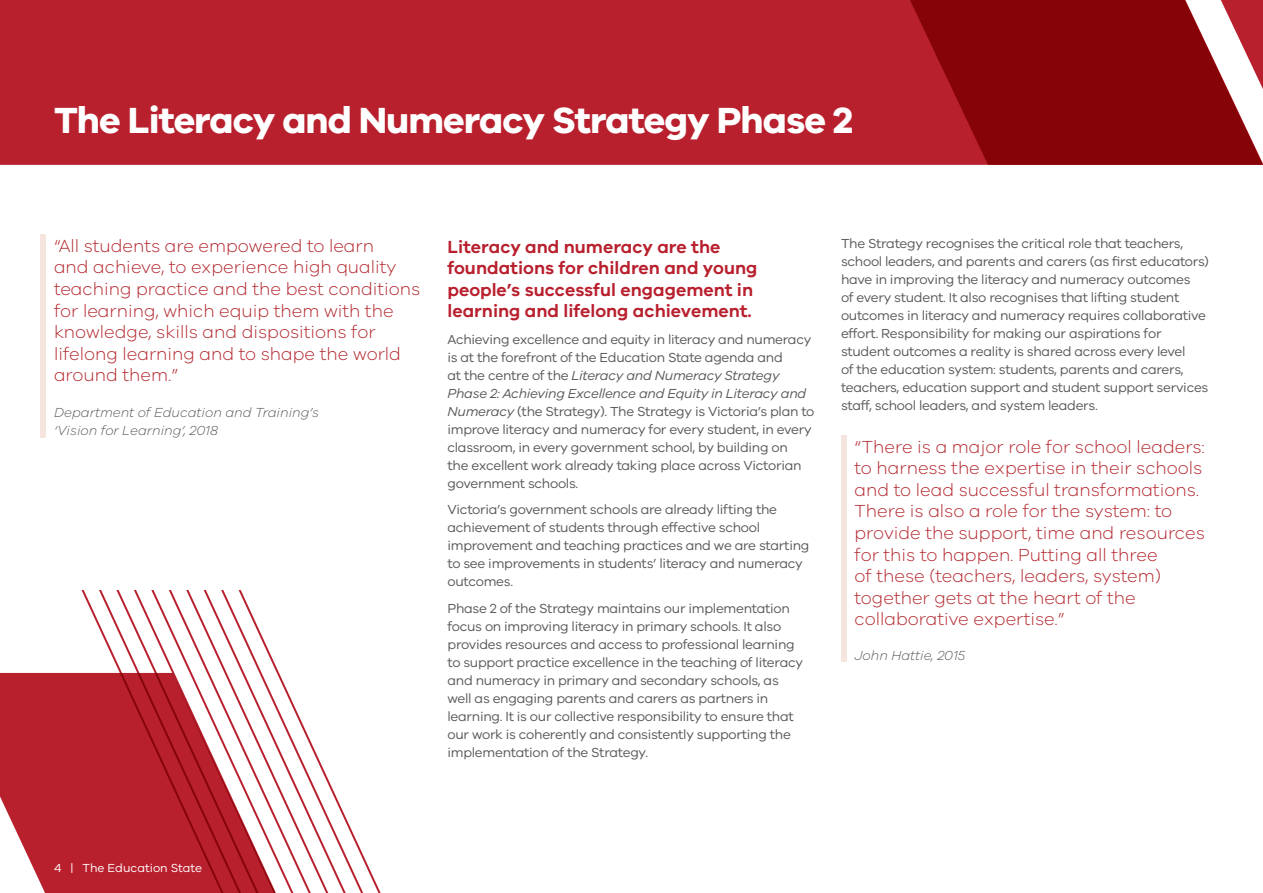
<style>
.page{position:relative;width:1263px;height:893px;background:#fff}
.page>*{position:absolute;margin:0;border:0;box-sizing:border-box;transform-origin:0 0}
.A_head{font:700 37.5px "VIC";letter-spacing:-.025em;color:#fff}
.SML_QUOTE{font:300 18px/21.6px "VIC";color:#b3262d}
.Body{font:600 18px/21.6px "VIC";color:#b9202e}
.Body-2{font:13.5px/18px "VIC";letter-spacing:-.02em;color:#57585a}
.Body-3{font:italic 300 13.5px/18px "VIC";color:#57585a}
.Body-4{font:12px "VIC";color:#fff}
.s1{font-style:italic}
</style>
<div class="page">
<svg style="left:0;top:673px;width:82px;height:220px;background:#c13b47"></svg>
<svg style="left:82px;top:590px;width:17px;height:303px;fill:#b9202e"></svg>
<svg style="left:99px;top:590px;width:17px;height:303px;fill:#b9202e"></svg>
<svg style="left:116px;top:590px;width:18px;height:303px;fill:#b9202e"></svg>
<svg style="left:134px;top:590px;width:17px;height:303px;fill:#b9202e"></svg>
<svg style="left:151px;top:590px;width:18px;height:303px;fill:#b9202e"></svg>
<svg style="left:169px;top:590px;width:17px;height:303px;fill:#b9202e"></svg>
<svg style="left:186px;top:590px;width:18px;height:303px;fill:#b9202e"></svg>
<svg style="left:204px;top:590px;width:17px;height:303px"></svg>
<svg style="left:221px;top:590px;width:18px;height:303px"></svg>
<svg style="left:239px;top:590px;width:142px;height:303px"></svg>
<div style="left:0;top:0;width:883px;height:165px;background:#b9202e"></div>
<svg style="left:883px;top:0;width:380px;height:165px;background:#981b20"></svg>
<div style="left:40px;top:235px;width:6px;height:203px;background:#f6e4de"></div>
<div style="left:841px;top:435px;width:5px;height:227px;background:#f6e4de"></div>
<p class="A_head" style="left:54px;top:97px;width:801px">The Literacy and Numeracy Strategy Phase 2</p>
<p class="SML_QUOTE" style="left:54px;top:234px;width:368px">“All students are empowered to learn<br>and achieve, to experience high quality teaching practice and the best conditions for learning, which equip them with the knowledge, skills and dispositions for lifelong learning and to shape the world around them.”</p>
<p class="Body-3" style="left:54px;top:402px;width:266px">Department of Education and Training’s ‘Vision for Learning’, 2018</p>
<p class="Body" style="left:447px;top:235px;width:311px">Literacy and numeracy are the foundations for children and young people’s successful engagement in learning and lifelong achievement.</p>
<p class="Body-2" style="left:447px;top:330px;width:368px">Achieving excellence and equity in literacy and numeracy is at the forefront of the Education State agenda and<br>at the centre of the <span class="s1">Literacy and Numeracy Strategy Phase 2: Achieving Excellence and Equity in Literacy and Numeracy</span> (the Strategy). The Strategy is Victoria’s plan to improve literacy and numeracy for every student, in every classroom, in every government school, by building on<br>the excellent work already taking place across Victorian government schools.</p>
<p class="Body-2" style="left:447px;top:500px;width:363px">Victoria’s government schools are already lifting the achievement of students through effective school improvement and teaching practices and we are starting to see improvements in students’ literacy and numeracy outcomes.</p>
<p class="Body-2" style="left:447px;top:599px;width:357px">Phase 2 of the Strategy maintains our implementation focus on improving literacy in primary schools. It also provides resources and access to professional learning to support practice excellence in the teaching of literacy and numeracy in primary and secondary schools, as well as engaging parents and carers as partners in learning. It is our collective responsibility to ensure that our work is coherently and consistently supporting the implementation of the Strategy.</p>
<p class="Body-2" style="left:841px;top:234px;width:369px">The Strategy recognises the critical role that teachers, school leaders, and parents and carers (as first educators) have in improving the literacy and numeracy outcomes<br>of every student. It also recognises that lifting student outcomes in literacy and numeracy requires collaborative effort. Responsibility for making our aspirations for student outcomes a reality is shared across every level<br>of the education system: students, parents and carers, teachers, education support and student support services staff, school leaders, and system leaders.</p>
<p class="SML_QUOTE" style="left:854px;top:435px;width:352px">“There is a major role for school leaders: to harness the expertise in their schools and to lead successful transformations.<br>There is also a role for the system: to provide the support, time and resources for this to happen. Putting all three<br>of these (teachers, leaders, system) together gets at the heart of the collaborative expertise.”</p>
<p class="Body-3" style="left:854px;top:646px;width:112px">John Hattie, 2015</p>
<p class="Body-4" style="left:54px;top:860px;width:150px">4 | The Education State</p>
</div>
